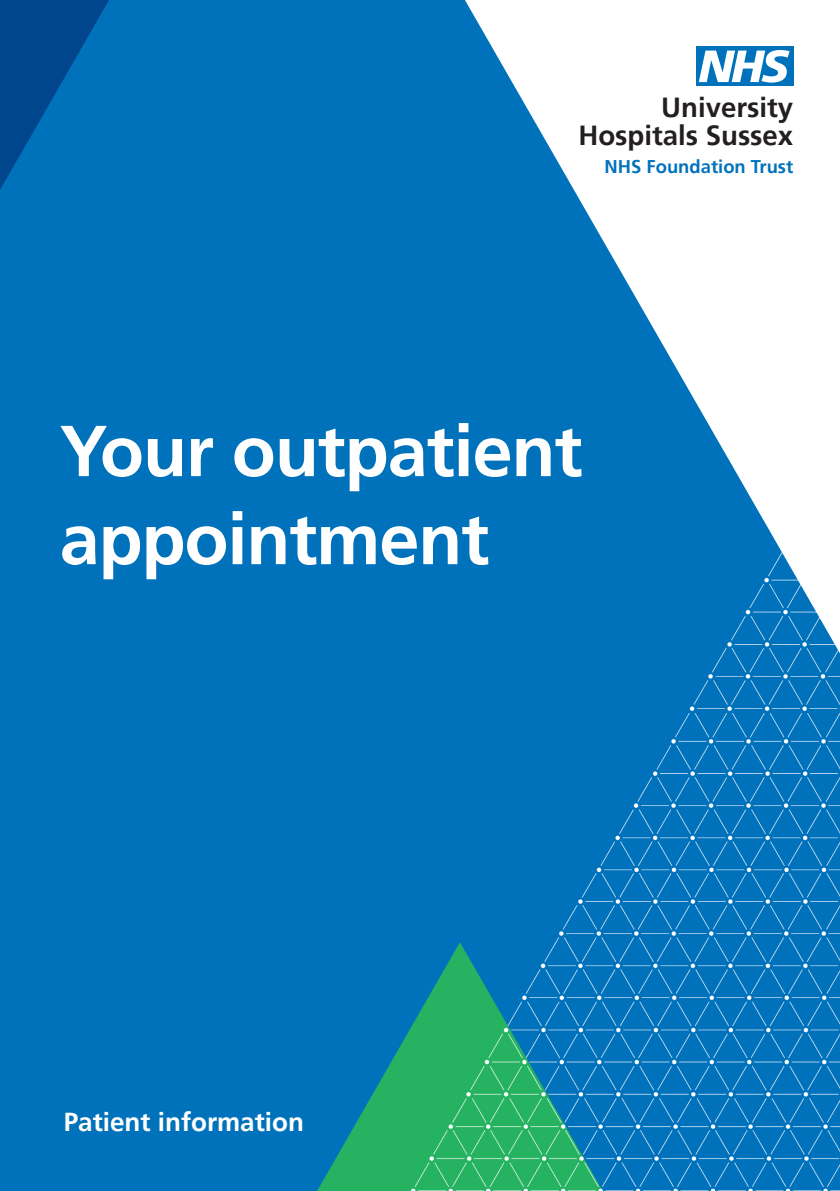
<style>
.page{position:relative;width:840px;height:1191px;background:#fff}
.page>*{position:absolute;margin:0;border:0;box-sizing:border-box;transform-origin:0 0}
.Leaflet_title{font:700 72px "Frutiger";letter-spacing:-.015em;color:#fff}
.t1{font:700 27.6px/28px "Frutiger";color:#231f20;text-align:right}
.t2{font:700 26px "Frutiger";color:#fff}
.t3{font:700 18.4px "Frutiger";color:#0072bc}
</style>
<div class="page">
<div style="left:0;top:0;width:839px;height:1191px;background:#0072bc"></div>
<svg style="left:317px;top:1028px;width:94px;height:163px"></svg>
<svg style="left:0;top:0;width:109px;height:190px"></svg>
<svg style="left:465px;top:0;width:374px;height:450px;fill:#fff"></svg>
<div style="left:695px;top:47px;width:97px;height:39px;background:#0072bc"></div>
<svg style="left:698px;top:50px;width:91px;height:33px"></svg>
<img style="left:411px;top:450px;width:428px;height:741px">
<p class="t1" style="left:578px;top:93px;width:216px">University<br>Hospitals Sussex</p>
<p class="t3" style="left:604px;top:156px;width:190px">NHS Foundation Trust</p>
<p class="Leaflet_title" style="left:60px;top:409px;width:524px">Your outpatient</p>
<p class="Leaflet_title" style="left:60px;top:497px;width:431px">appointment</p>
<p class="t2" style="left:64px;top:1107px;width:241px">Patient information</p>
</div>
